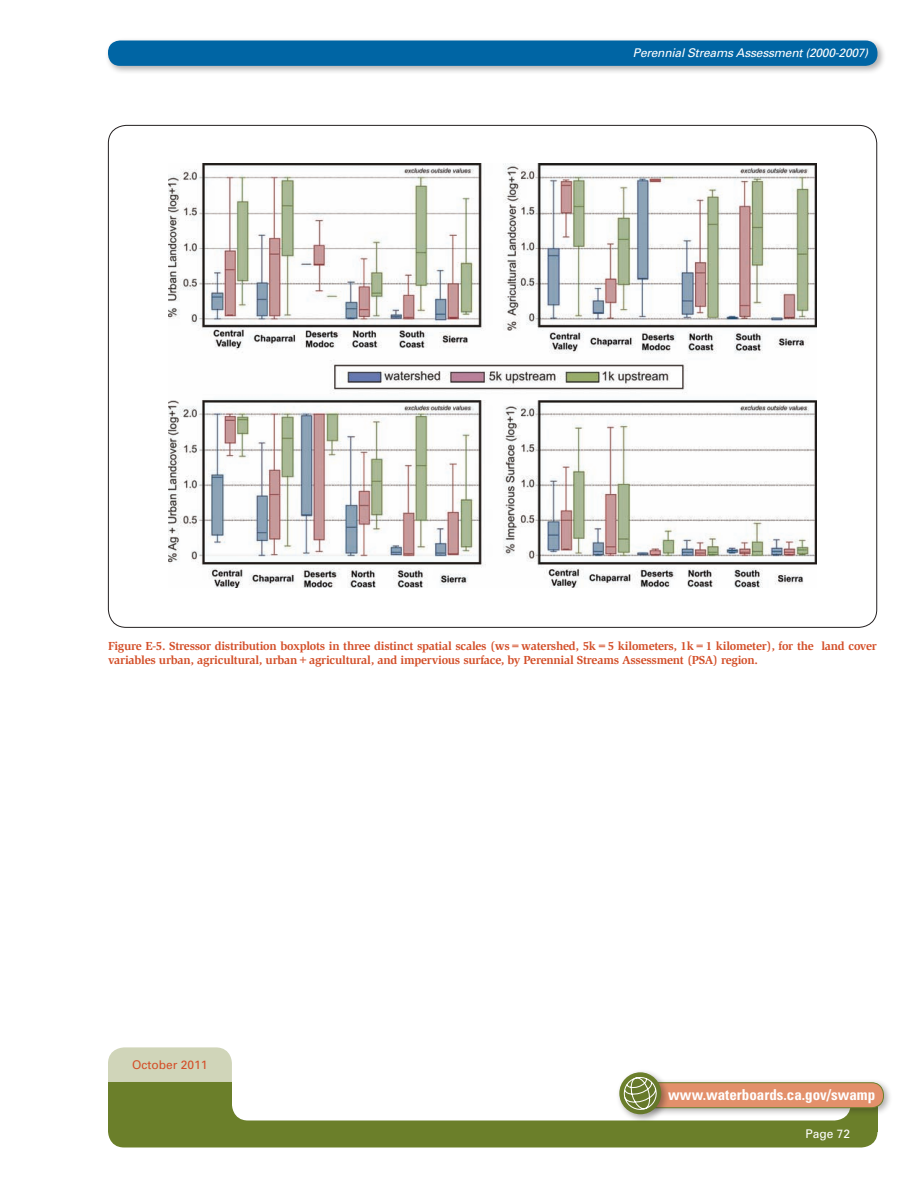
<style>
.page{position:relative;width:918px;height:1188px;background:#fff}
.page>*{position:absolute;margin:0;border:0;box-sizing:border-box;transform-origin:0 0}
.t1{font:700 condensed 15px "Univers";color:#fff}
.t2{font:700 12px/14.2px "Slimbach";letter-spacing:-.02em;color:#d34f29}
.t3{font:italic 12px "Univers";letter-spacing:-.02em;color:#fff}
.t4{font:12px "Univers";color:#d34f29}
.t5{font:12px "Univers";color:#fff}
</style>
<div class="page">
<div style="left:108px;top:1047px;width:124px;height:54px;background:#d0d5b9;border-radius:16px"></div>
<div style="left:105px;top:37px;width:781px;height:37px;background:#231f20;opacity:.35"></div>
<div style="left:108px;top:41px;width:770px;height:25px;background:#0065a4;border-radius:12px"></div>
<div style="left:108px;top:1082px;width:770px;height:65px;background:#6b7f2a;border-radius:16px"></div>
<div style="left:232px;top:1042px;width:618px;height:78px;background:#fff;border-radius:16px"></div>
<div style="left:108px;top:1082px;width:124px;height:41px;background:#6b7f2a"></div>
<div style="left:637px;top:1079px;width:255px;height:38px;background:#231f20;opacity:.35"></div>
<div style="left:641px;top:1083px;width:243px;height:25px;background:#e3906b;border-radius:12px"></div>
<div style="left:640px;top:1082px;width:244px;height:26px;border:1px solid #6b7f2a;border-radius:12px"></div>
<div style="left:616px;top:1069px;width:54px;height:54px;background:#231f20;opacity:.35"></div>
<div style="left:619px;top:1073px;width:49px;height:48px;background:#231f20;opacity:.35"></div>
<svg style="left:624px;top:1076px;width:33px;height:34px"></svg>
<img style="left:169px;top:164px;width:648px;height:423px">
<p class="t3" style="left:633px;top:46px;width:237px">Perennial Streams Assessment (2000-2007)</p>
<h3 class="t2" style="left:108px;top:639px;width:771px">Figure E-5. Stressor distribution boxplots in three distinct spatial scales (ws=watershed, 5k=5 kilometers, 1k=1 kilometer), for the land cover variables urban, agricultural, urban+agricultural, and impervious surface, by Perennial Streams Assessment (PSA) region.</h3>
<p class="t4" style="left:132px;top:1057px;width:77px">October 2011</p>
<p class="t1" style="left:668px;top:1085px;width:208px">www.waterboards.ca.gov/swamp</p>
<p class="t5" style="left:805px;top:1127px;width:46px">Page 72</p>
</div>
